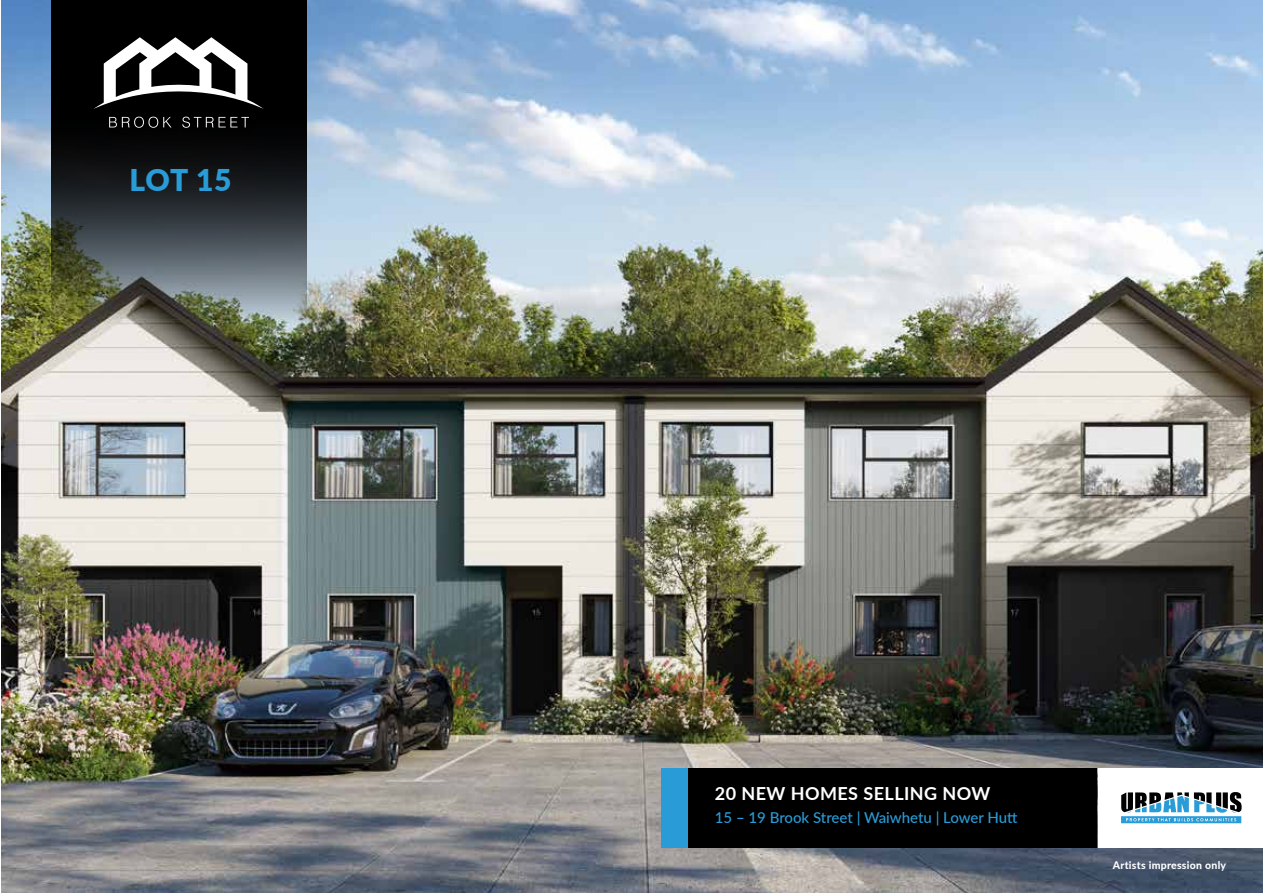
<style>
.page{position:relative;width:1263px;height:893px;background:#fff}
.page>*{position:absolute;margin:0;border:0;box-sizing:border-box;transform-origin:0 0}
.t1{font:900 30px "Lato";color:#299cd7}
.t2{font:700 18px "Lato";letter-spacing:.025em;color:#fff}
.t3{font:500 15px "Lato";color:#299cd7}
.t4{font:800 10.5px "Lato";letter-spacing:.025em;color:#fff}
</style>
<div class="page">
<img style="left:2px;top:0;width:1261px;height:893px">
<div style="left:1098px;top:768px;width:165px;height:79px;background:#fff"></div>
<svg style="left:1121px;top:792px;width:120px;height:31px"></svg>
<div style="left:661px;top:768px;width:436px;height:79px;background:#299cd7"></div>
<div style="left:689px;top:768px;width:408px;height:79px;background:#000"></div>
<svg style="left:51px;top:0;width:255px;height:360px"></svg>
<div style="left:93px;top:36px;width:178px;height:99px;background:#000"></div>
<svg style="left:94px;top:37px;width:170px;height:72px"></svg>
<svg style="left:109px;top:117px;width:140px;height:11px"></svg>
<h1 class="t1" style="left:130px;top:158px;width:103px">LOT 15</h1>
<p class="t2" style="left:715px;top:780px;width:277px">20 NEW HOMES SELLING NOW</p>
<p class="t3" style="left:715px;top:806px;width:304px">15 – 19 Brook Street | Waiwhetu | Lower Hutt</p>
<p class="t4" style="left:1113px;top:858px;width:115px">Artists impression only</p>
</div>
